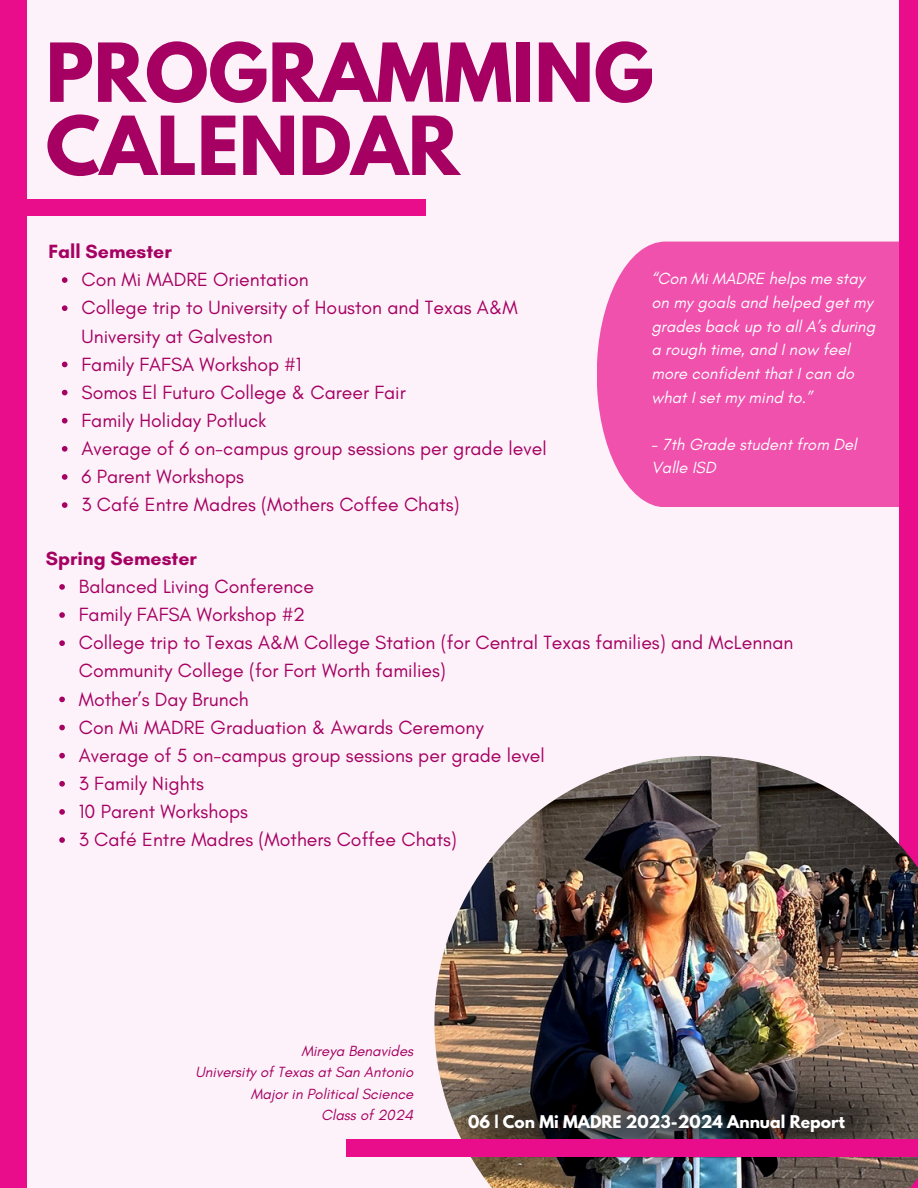
<style>
.page{position:relative;width:918px;height:1188px;background:#e90c8b}
.page>*{position:absolute;margin:0;border:0;box-sizing:border-box;transform-origin:0 0}
.t1{font:700 72px/73.2px "League Spartan";color:#a50062}
.t2{font:19.5px/28.2px "Glacial Indifference";color:#a50062}
.t3{font:700 19.5px "Glacial Indifference";color:#a50062}
.t4{font:italic 16.5px/23.7px "Glacial Indifference";color:#fff}
.t5{font:700 15.6px "League Spartan";color:#fff}
.t6{font:italic 15px "Glacial Indifference";color:#a50062}
</style>
<div class="page">
<div style="left:27px;top:0;width:871px;height:1188px;background:#fdf2f9"></div>
<div style="left:26px;top:199px;width:400px;height:17px;background:#e90c8b"></div>
<svg style="left:62px;top:277px;width:6px;height:6px"></svg>
<svg style="left:62px;top:305px;width:6px;height:6px"></svg>
<svg style="left:62px;top:362px;width:6px;height:5px"></svg>
<svg style="left:62px;top:390px;width:6px;height:5px"></svg>
<svg style="left:62px;top:418px;width:6px;height:6px"></svg>
<svg style="left:62px;top:446px;width:6px;height:6px"></svg>
<svg style="left:62px;top:474px;width:6px;height:6px"></svg>
<svg style="left:62px;top:502px;width:6px;height:6px"></svg>
<div style="left:597px;top:242px;width:302px;height:265px;background:#ef51ac"></div>
<img style="left:434px;top:756px;width:484px;height:432px">
<img style="left:462px;top:1051px;width:444px;height:88px">
<div style="left:347px;top:1139px;width:571px;height:18px;background:#e90c8b"></div>
<svg style="left:59px;top:584px;width:6px;height:6px"></svg>
<svg style="left:59px;top:612px;width:6px;height:6px"></svg>
<svg style="left:59px;top:640px;width:6px;height:6px"></svg>
<svg style="left:59px;top:697px;width:6px;height:5px"></svg>
<svg style="left:59px;top:725px;width:6px;height:5px"></svg>
<svg style="left:59px;top:753px;width:6px;height:5px"></svg>
<svg style="left:59px;top:781px;width:6px;height:6px"></svg>
<svg style="left:59px;top:809px;width:6px;height:6px"></svg>
<svg style="left:59px;top:837px;width:6px;height:6px"></svg>
<p class="t1" style="left:46px;top:45px;width:609px">PROGRAMMING<br>CALENDAR</p>
<h1 class="t3" style="left:48px;top:240px;width:125px">Fall Semester</h1>
<h2 class="t2" style="left:82px;top:265px;width:229px">Con Mi MADRE Orientation</h2>
<p class="t2" style="left:82px;top:293px;width:438px">College trip to University of Houston and Texas A&amp;M<br>University at Galveston</p>
<p class="t2" style="left:82px;top:350px;width:221px">Family FAFSA Workshop #1</p>
<p class="t2" style="left:82px;top:378px;width:326px">Somos El Futuro College &amp; Career Fair</p>
<p class="t2" style="left:82px;top:406px;width:186px">Family Holiday Potluck</p>
<p class="t2" style="left:82px;top:434px;width:467px">Average of 6 on-campus group sessions per grade level</p>
<p class="t2" style="left:82px;top:462px;width:164px">6 Parent Workshops</p>
<p class="t2" style="left:82px;top:490px;width:380px">3 Café Entre Madres (Mothers Coffee Chats)</p>
<h2 class="t4" style="left:651px;top:267px;width:225px">“Con Mi MADRE helps me stay on my goals and helped get my grades back up to all A’s during a rough time, and I now feel more confident that I can do what I set my mind to.”</h2>
<p class="t4" style="left:651px;top:432px;width:207px">- 7th Grade student from Del<br>Valle ISD</p>
<p class="t3" style="left:46px;top:546px;width:153px">Spring Semester</p>
<p class="t2" style="left:79px;top:572px;width:237px">Balanced Living Conference</p>
<p class="t2" style="left:79px;top:600px;width:228px">Family FAFSA Workshop #2</p>
<p class="t2" style="left:79px;top:628px;width:716px">College trip to Texas A&amp;M College Station (for Central Texas families) and McLennan<br>Community College (for Fort Worth families)</p>
<p class="t2" style="left:79px;top:685px;width:171px">Mother’s Day Brunch</p>
<h4 class="t2" style="left:79px;top:713px;width:406px">Con Mi MADRE Graduation &amp; Awards Ceremony</h4>
<p class="t2" style="left:79px;top:741px;width:467px">Average of 5 on-campus group sessions per grade level</p>
<p class="t2" style="left:79px;top:769px;width:127px">3 Family Nights</p>
<p class="t2" style="left:79px;top:797px;width:171px">10 Parent Workshops</p>
<p class="t2" style="left:79px;top:825px;width:380px">3 Café Entre Madres (Mothers Coffee Chats)</p>
<p class="t6" style="left:301px;top:1042px;width:113px">Mireya Benavides</p>
<p class="t6" style="left:196px;top:1063px;width:219px">University of Texas at San Antonio</p>
<p class="t6" style="left:251px;top:1084px;width:164px">Major in Political Science</p>
<p class="t6" style="left:321px;top:1106px;width:94px">Class of 2024</p>
<p class="t5" style="left:468px;top:1114px;width:378px">06 | Con Mi MADRE 2023-2024 Annual Report</p>
</div>
